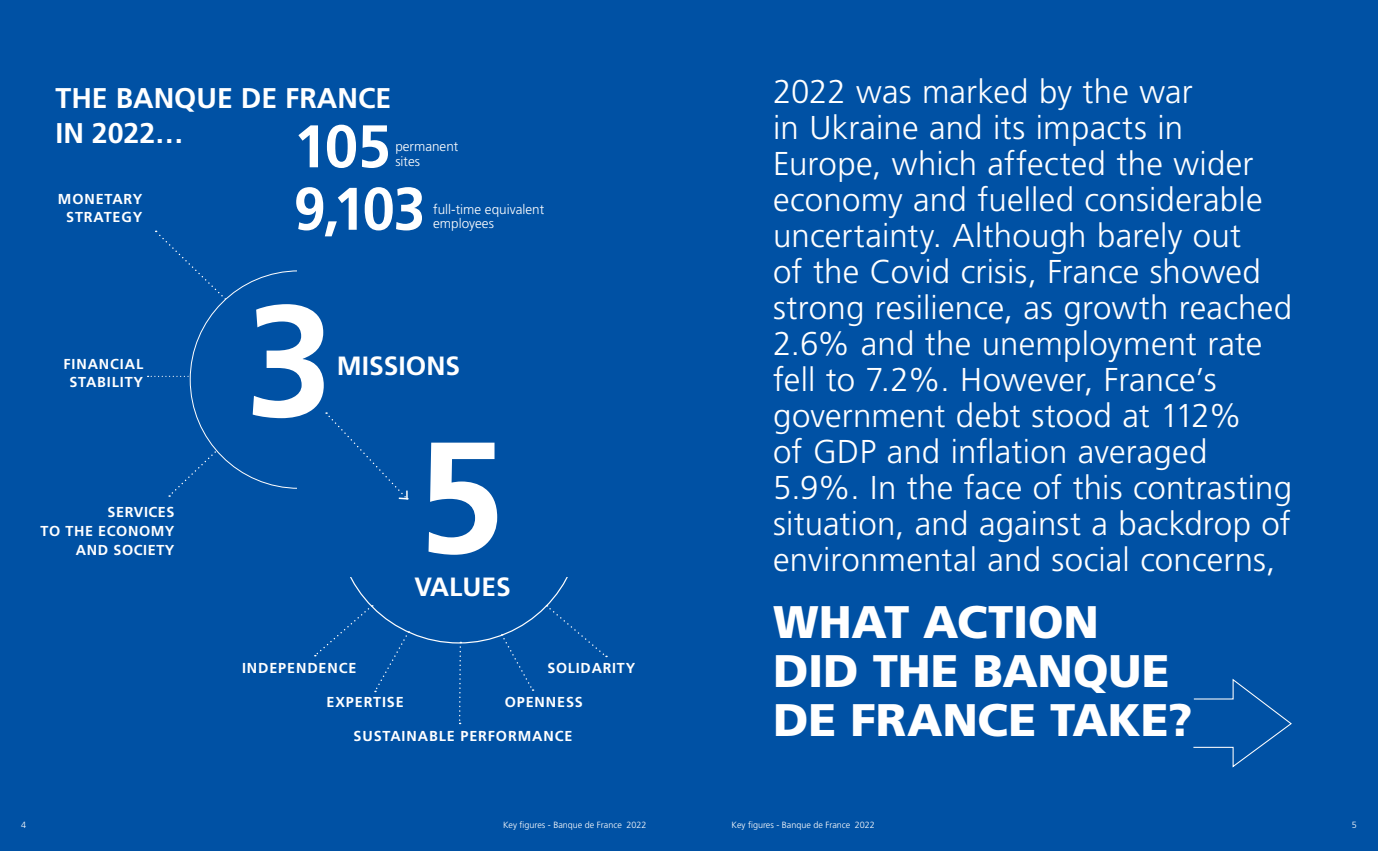
<style>
.page{position:relative;width:1378px;height:851px;background:#fff}
.page>*{position:absolute;margin:0;border:0;box-sizing:border-box;transform-origin:0 0}
.t1{font:700 157.8px "Frutiger LT Std";color:#fff}
.t2{font:700 60px "Frutiger LT Std";letter-spacing:-.03em;color:#fff;scale:.96 1}
.t3{font:700 60px "Frutiger LT Std";letter-spacing:-.03em;color:#fff}
.t4{font:900 45.6px/49.2px "Frutiger LT Std";letter-spacing:-.005em;color:#fff}
.t5{font:300 33px/36px "Frutiger LT Std";letter-spacing:.005em;color:#fff}
.t6{font:700 28.5px/34.5px "Frutiger LT Std";color:#fff}
.t7{font:700 26.4px "Frutiger LT Std";color:#fff}
.t8{font:700 14.4px/18px "Frutiger LT Std";letter-spacing:.06em;color:#fff;text-align:center}
.t9{font:700 14.4px/19.2px "Frutiger LT Std";letter-spacing:.04em;color:#fff;text-align:right}
.t10{font:300 13.5px/14.4px "Frutiger LT Std";color:#fff}
.t11{font:300 9px "Frutiger LT Std";color:#fff}
</style>
<div class="page">
<div style="left:0;top:0;width:1378px;height:850px;background:#0051a4"></div>
<svg style="left:314px;top:605px;width:95px;height:87px"></svg>
<svg style="left:458px;top:641px;width:4px;height:83px"></svg>
<svg style="left:502px;top:634px;width:31px;height:56px"></svg>
<svg style="left:546px;top:605px;width:61px;height:52px"></svg>
<svg style="left:148px;top:230px;width:260px;height:270px"></svg>
<svg style="left:1193px;top:678px;width:99px;height:90px"></svg>
<p class="t6" style="left:55px;top:83px;width:337px">THE BANQUE DE FRANCE<br>IN 2022…</p>
<h2 class="t3" style="left:294px;top:121px;width:99px">105</h2>
<p class="t10" style="left:395px;top:140px;width:65px">permanent sites</p>
<p class="t8" style="left:58px;top:190px;width:86px">MONETARY<br>STRATEGY</p>
<p class="t8" style="left:63px;top:356px;width:81px">FINANCIAL<br>STABILITY</p>
<p class="t9" style="left:41px;top:503px;width:135px">SERVICES<br>TO THE ECONOMY<br>AND SOCIETY</p>
<h2 class="t2" style="left:294px;top:184px;width:139px">9,103</h2>
<p class="t10" style="left:433px;top:203px;width:112px">full-time equivalent employees</p>
<h1 class="t1" style="left:246px;top:296px;width:89px">3</h1>
<p class="t7" style="left:337px;top:355px;width:125px">MISSIONS</p>
<h1 class="t1" style="left:417px;top:432px;width:89px">5</h1>
<p class="t7" style="left:414px;top:575px;width:98px">VALUES</p>
<p class="t8" style="left:242px;top:659px;width:116px">INDEPENDENCE</p>
<p class="t8" style="left:327px;top:693px;width:79px">EXPERTISE</p>
<p class="t8" style="left:547px;top:659px;width:89px">SOLIDARITY</p>
<p class="t8" style="left:505px;top:693px;width:80px">OPENNESS</p>
<p class="t8" style="left:354px;top:728px;width:220px">SUSTAINABLE PERFORMANCE</p>
<p class="t5" style="left:773px;top:76px;width:520px">2022 was marked by the war<br>in Ukraine and its impacts in<br>Europe, which affected the wider economy and fuelled considerable uncertainty. Although barely out<br>of the Covid crisis, France showed strong resilience, as growth reached<br>2.6% and the unemployment rate fell to 7.2%. However, France’s government debt stood at 112%<br>of GDP and inflation averaged<br>5.9%. In the face of this contrasting situation, and against a backdrop of environmental and social concerns,</p>
<h3 class="t4" style="left:773px;top:600px;width:421px">WHAT ACTION<br>DID THE BANQUE<br>DE FRANCE TAKE?</h3>
<p class="t11" style="left:21px;top:821px;width:7px">4</p>
<p class="t11" style="left:503px;top:821px;width:145px">Key figures - Banque de France 2022</p>
<p class="t11" style="left:731px;top:821px;width:145px">Key figures - Banque de France 2022</p>
<p class="t11" style="left:1351px;top:821px;width:7px">5</p>
</div>
